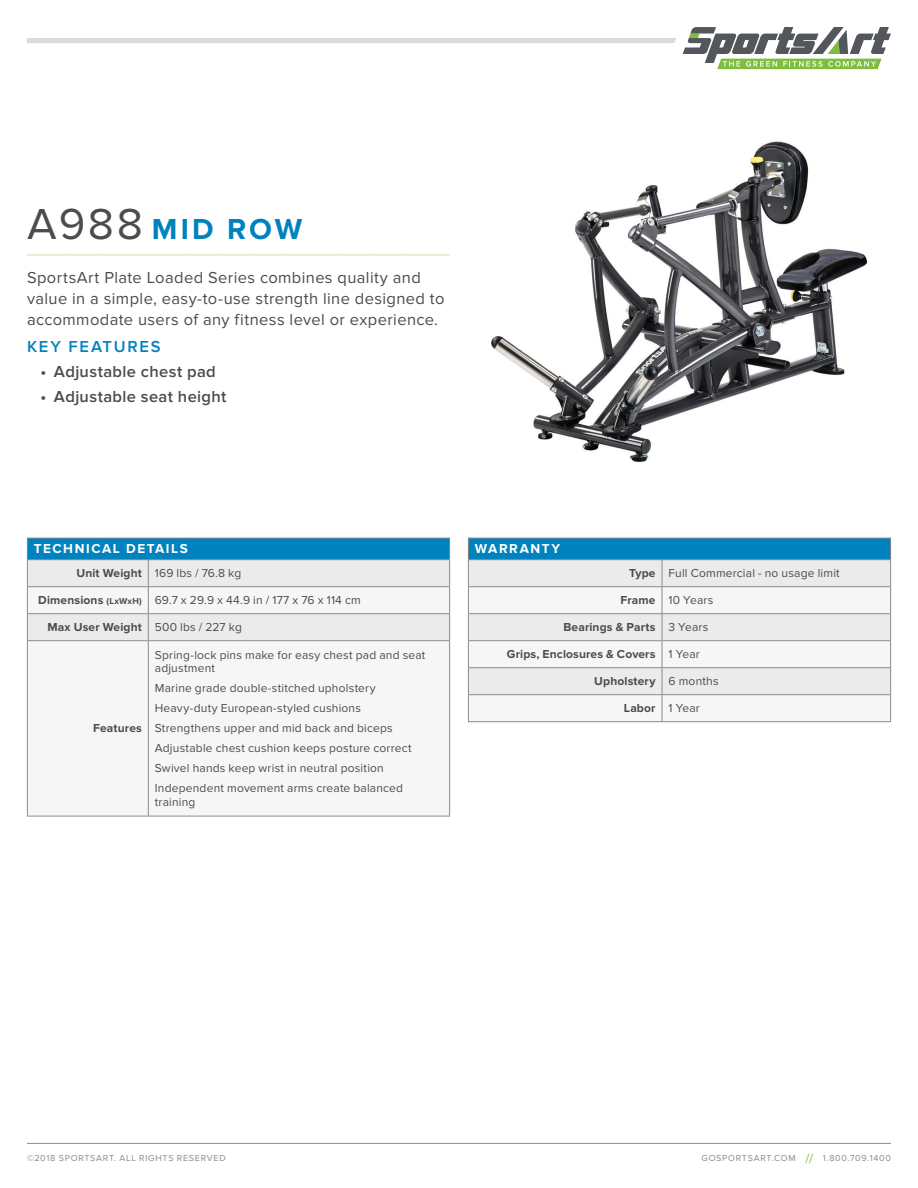
<style>
.page{position:relative;width:918px;height:1188px;background:#fff}
.page>*{position:absolute;margin:0;border:0;box-sizing:border-box;transform-origin:0 0}
.t1{font:700 30px "Proxima Nova";letter-spacing:.095em;color:#0082bf}
.t2{font:16.5px/21px "Proxima Nova";letter-spacing:.025em;color:#4b4c50}
.t3{font:600 16.5px "Proxima Nova";letter-spacing:.02em;color:#4b4c50}
.t4{font:600 16.5px "Proxima Nova";letter-spacing:.105em;color:#0082bf}
.t5{font:700 13.5px "Proxima Nova";letter-spacing:.115em;color:#fff}
.t6{font:12px/20px "Proxima Nova";letter-spacing:.015em;color:#4b4c50}
.t7{font:700 12px "Proxima Nova";letter-spacing:.01em;color:#4b4c50}
.t8{font:9px "Proxima Nova";letter-spacing:.08em;color:#8b8a8e}
.s1{font-weight:400;font-size:45px;color:#4b4c50}
.s2{font-weight:700}
.s3{font-weight:700;font-size:9px}
.s4{font-weight:400}
.s5{font-size:13.5px;color:#7fbd41}
</style>
<div class="page">
<hr style="left:27px;top:1143px;width:864px;height:1px;background:#8b8a8e">
<div style="left:27px;top:38px;width:649px;height:5px;background:#dcd9d6"></div>
<svg style="left:683px;top:27px;width:208px;height:42px"></svg>
<div style="left:28px;top:641px;width:421px;height:175px;background:#f6f6f6"></div>
<svg style="left:27px;top:538px;width:423px;height:102px"></svg>
<hr style="left:27px;top:640px;width:121px;height:1px;background:#8b8a8e">
<hr style="left:27px;top:641px;width:1px;height:175px;background:#8b8a8e">
<hr style="left:148px;top:640px;width:302px;height:1px;background:#8b8a8e">
<hr style="left:148px;top:641px;width:1px;height:175px;background:#8b8a8e">
<hr style="left:449px;top:641px;width:1px;height:175px;background:#8b8a8e">
<hr style="left:27px;top:816px;width:121px;height:1px;background:#8b8a8e">
<hr style="left:148px;top:816px;width:302px;height:1px;background:#8b8a8e">
<img style="left:491px;top:141px;width:377px;height:321px">
<div style="left:468px;top:538px;width:423px;height:22px;background:#0082bf"></div>
<div style="left:469px;top:560px;width:421px;height:26px;background:#ebebeb"></div>
<svg style="left:469px;top:587px;width:421px;height:134px;fill:#f6f6f6"></svg>
<hr style="left:468px;top:538px;width:194px;height:1px;background:#8b8a8e">
<hr style="left:662px;top:538px;width:229px;height:1px;background:#8b8a8e">
<hr style="left:468px;top:559px;width:194px;height:1px;background:#8b8a8e">
<hr style="left:662px;top:559px;width:229px;height:1px;background:#8b8a8e">
<hr style="left:468px;top:586px;width:194px;height:1px;background:#8b8a8e">
<hr style="left:662px;top:586px;width:229px;height:1px;background:#8b8a8e">
<hr style="left:468px;top:613px;width:194px;height:1px;background:#8b8a8e">
<hr style="left:662px;top:613px;width:229px;height:1px;background:#8b8a8e">
<hr style="left:468px;top:640px;width:194px;height:1px;background:#8b8a8e">
<hr style="left:662px;top:640px;width:229px;height:1px;background:#8b8a8e">
<hr style="left:468px;top:667px;width:194px;height:1px;background:#8b8a8e">
<hr style="left:662px;top:667px;width:229px;height:1px;background:#8b8a8e">
<hr style="left:468px;top:694px;width:194px;height:1px;background:#8b8a8e">
<svg style="left:468px;top:538px;width:1px;height:183px"></svg>
<hr style="left:662px;top:694px;width:229px;height:1px;background:#8b8a8e">
<svg style="left:662px;top:560px;width:1px;height:161px"></svg>
<svg style="left:890px;top:538px;width:1px;height:183px"></svg>
<hr style="left:468px;top:721px;width:194px;height:1px;background:#8b8a8e">
<hr style="left:662px;top:721px;width:229px;height:1px;background:#8b8a8e">
<svg style="left:27px;top:254px;width:423px;height:2px"></svg>
<h1 class="t1" style="left:27px;top:212px;width:277px"><span class="s1">A988</span> MID ROW</h1>
<h2 class="t2" style="left:27px;top:267px;width:419px">SportsArt Plate Loaded Series combines quality and value in a simple, easy-to-use strength line designed to accommodate users of any fitness level or experience.</h2>
<h2 class="t4" style="left:27px;top:337px;width:135px">KEY FEATURES</h2>
<h2 class="t3" style="left:40px;top:362px;width:177px">• Adjustable chest pad</h2>
<h2 class="t3" style="left:40px;top:387px;width:187px">• Adjustable seat height</h2>
<p class="t5" style="left:34px;top:541px;width:156px">TECHNICAL DETAILS</p>
<p class="t6" style="left:76px;top:563px;width:166px"><span class="s2">Unit Weight</span> 169 lbs / 76.8 kg</p>
<p class="t6" style="left:38px;top:590px;width:324px"><span class="s2">Dimensions</span> <span class="s3">(LxWxH)</span> 69.7 x 29.9 x 44.9 in / 177 x 76 x 114 cm</p>
<p class="t7" style="left:47px;top:620px;width:196px">Max User Weight <span class="s4">500 lbs / 227 kg</span></p>
<p class="t7" style="left:93px;top:721px;width:50px">Features</p>
<p class="t6" style="left:155px;top:648px;width:272px;line-height:13.5px">Spring-lock pins make for easy chest pad and seat adjustment</p>
<p class="t6" style="left:155px;top:679px;width:258px">Marine grade double-stitched upholstery Heavy-duty European-styled cushions Strengthens upper and mid back and biceps Adjustable chest cushion keeps posture correct Swivel hands keep wrist in neutral position Independent movement arms create balanced</p>
<p class="t6" style="left:155px;top:792px;width:42px">training</p>
<p class="t5" style="left:475px;top:541px;width:87px">WARRANTY</p>
<p class="t6" style="left:629px;top:563px;width:212px"><span class="s2">Type</span> Full Commercial - no usage limit</p>
<p class="t6" style="left:621px;top:590px;width:94px"><span class="s2">Frame</span> 10 Years</p>
<p class="t7" style="left:563px;top:620px;width:146px">Bearings &amp; Parts <span class="s4">3 Years</span></p>
<p class="t7" style="left:507px;top:647px;width:194px">Grips, Enclosures &amp; Covers <span class="s4">1 Year</span></p>
<p class="t7" style="left:594px;top:674px;width:126px">Upholstery <span class="s4">6 months</span></p>
<p class="t7" style="left:624px;top:701px;width:77px">Labor <span class="s4">1 Year</span></p>
<p class="t8" style="left:27px;top:1153px;width:200px">©2018 SPORTSART. ALL RIGHTS RESERVED</p>
<p class="t8" style="left:702px;top:1153px;width:191px">GOSPORTSART.COM <span class="s5">//</span> 1.800.709.1400</p>
</div>
